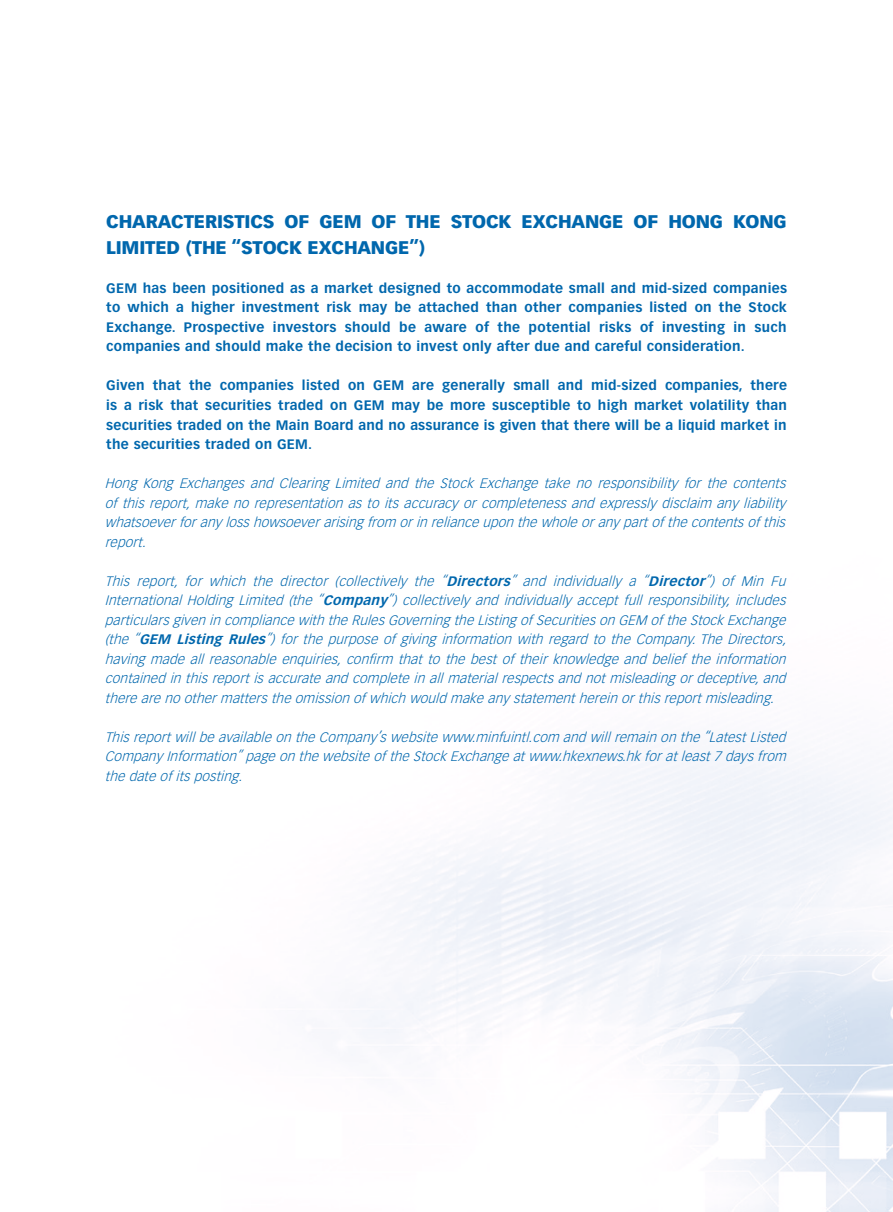
<style>
.page{position:relative;width:893px;height:1212px;background:#fff}
.page>*{position:absolute;margin:0;border:0;box-sizing:border-box;transform-origin:0 0}
.Body_Text{font:900 18px/25.5px "Vectora LT Std";letter-spacing:-.01em;color:#0067ad}
.Body_Text-2{font:italic 300 13.5px/19.5px "Vectora LT Std";color:#0067ad;text-align:justify}
.Body_Text-3{font:700 13.5px/19.5px "Vectora LT Std";letter-spacing:.02em;color:#0067ad;text-align:justify}
.s1{font-weight:700}
</style>
<div class="page">
<img style="left:353px;top:752px;width:540px;height:460px">
<p class="Body_Text" style="left:106px;top:209px;width:682px">CHARACTERISTICS OF GEM OF THE STOCK EXCHANGE OF HONG KONG<br>LIMITED (THE “STOCK EXCHANGE”)</p>
<p class="Body_Text-3" style="left:106px;top:278px;width:682px">GEM has been positioned as a market designed to accommodate small and mid-sized companies to which a higher investment risk may be attached than other companies listed on the Stock Exchange. Prospective investors should be aware of the potential risks of investing in such companies and should make the decision to invest only after due and careful consideration.</p>
<p class="Body_Text-3" style="left:106px;top:376px;width:682px">Given that the companies listed on GEM are generally small and mid-sized companies, there is a risk that securities traded on GEM may be more susceptible to high market volatility than securities traded on the Main Board and no assurance is given that there will be a liquid market in the securities traded on GEM.</p>
<p class="Body_Text-2" style="left:105px;top:474px;width:686px">Hong Kong Exchanges and Clearing Limited and the Stock Exchange take no responsibility for the contents of this report,make no representation as to its accuracy or completeness and expressly disclaim any liability whatsoeverforanylosshowsoeverarisingfrom orin relianceupon thewholeoranypartofthecontentsofthis report.</p>
<p class="Body_Text-2" style="left:105px;top:571px;width:687px">This report, for which the director (collectively the “<span class="s1">Directors</span>” and individually a “<span class="s1">Director</span>”) of Min Fu International Holding Limited (the “<span class="s1">Company</span>”) collectively and individually accept full responsibility, includes particularsgiven in compliancewith theRulesGoverningtheListingofSecuritieson GEM oftheStockExchange (the “<span class="s1">GEM Listing Rules</span>”) for the purpose of giving information with regard to the Company.The Directors, having made all reasonable enquiries, confirm that to the best of their knowledge and belief the information contained in thisreportisaccurateand completein allmaterialrespectsand notmisleadingordeceptive,and thereareno othermatterstheomission ofwhich would makeanystatementherein orthisreportmisleading.</p>
<p class="Body_Text-2" style="left:105px;top:727px;width:686px">Thisreportwillbeavailableon theCompany’swebsitewww.minfuintl.com and willremain on the“LatestListed CompanyInformation”pageon thewebsiteoftheStockExchangeatwww.hkexnews.hkforatleast7daysfrom thedateofitsposting.</p>
</div>
